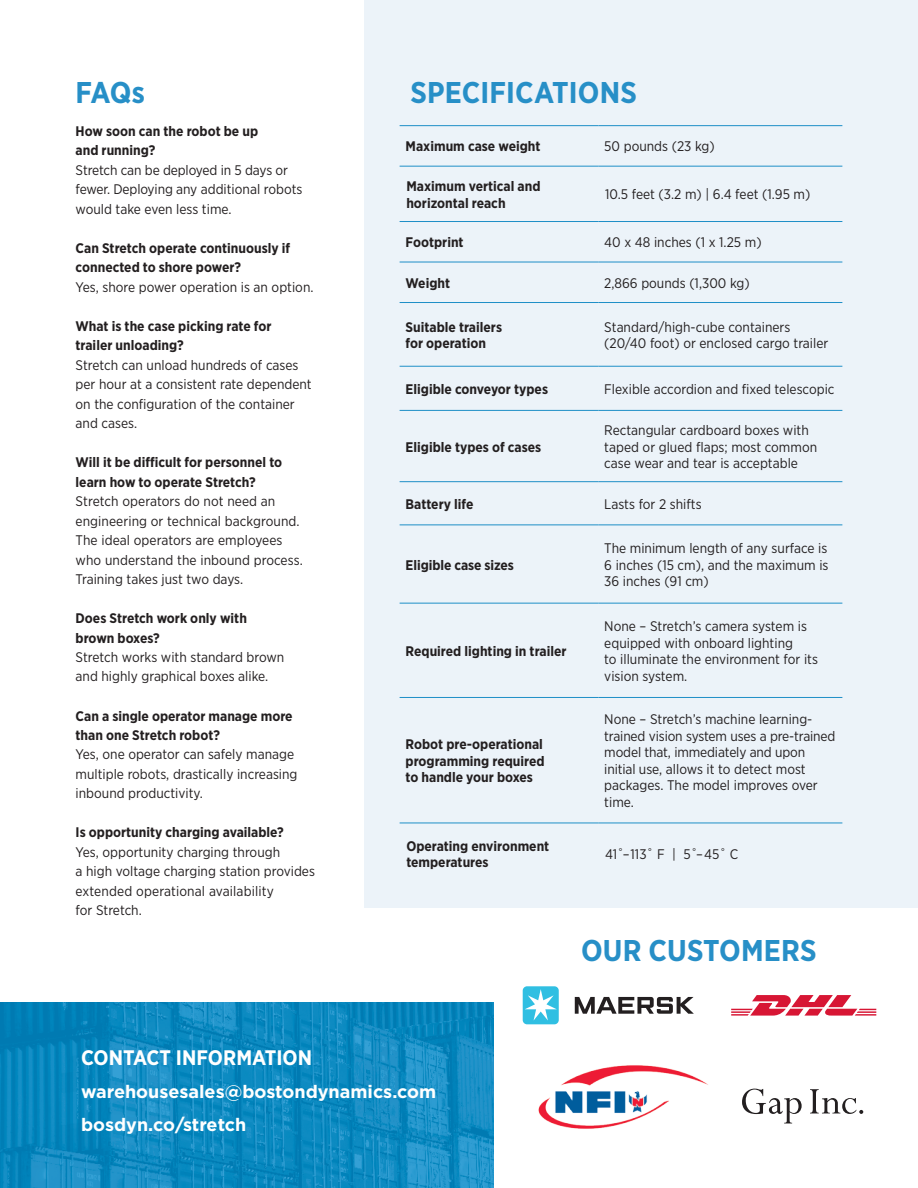
<style>
.page{position:relative;width:918px;height:1188px;background:#fff}
.page>*{position:absolute;margin:0;border:0;box-sizing:border-box;transform-origin:0 0}
.t1{font:700 30px "Gotham Narrow";letter-spacing:.005em;color:#278fc7}
.t2{font:700 21px "Gotham Narrow";color:#fff}
.t3{font:700 18px/33px "Gotham";color:#fff}
.t4{font:13.8px/19.5px "Gotham Narrow";color:#231f20}
.t5{font:700 13.8px/19.5px "Gotham Narrow";color:#231f20}
</style>
<div class="page">
<div style="left:364px;top:0;width:554px;height:907px;background:#ecf3f9"></div>
<img style="left:0;top:1002px;width:493px;height:186px">
<hr style="left:400px;top:125px;width:198px;height:1px;background:#1e8fc7">
<hr style="left:598px;top:125px;width:244px;height:1px;background:#1e8fc7">
<hr style="left:400px;top:166px;width:198px;height:1px;background:#1e8fc7">
<hr style="left:598px;top:166px;width:244px;height:1px;background:#1e8fc7">
<hr style="left:400px;top:221px;width:198px;height:1px;background:#1e8fc7">
<hr style="left:598px;top:221px;width:244px;height:1px;background:#1e8fc7">
<hr style="left:400px;top:262px;width:198px;height:1px;background:#1e8fc7">
<hr style="left:598px;top:262px;width:244px;height:1px;background:#1e8fc7">
<hr style="left:400px;top:302px;width:198px;height:1px;background:#1e8fc7">
<hr style="left:598px;top:302px;width:244px;height:1px;background:#1e8fc7">
<hr style="left:400px;top:366px;width:198px;height:1px;background:#1e8fc7">
<hr style="left:598px;top:366px;width:244px;height:1px;background:#1e8fc7">
<hr style="left:400px;top:410px;width:198px;height:1px;background:#1e8fc7">
<hr style="left:598px;top:410px;width:244px;height:1px;background:#1e8fc7">
<hr style="left:400px;top:481px;width:198px;height:1px;background:#1e8fc7">
<hr style="left:598px;top:481px;width:244px;height:1px;background:#1e8fc7">
<hr style="left:400px;top:525px;width:198px;height:1px;background:#1e8fc7">
<hr style="left:598px;top:525px;width:244px;height:1px;background:#1e8fc7">
<hr style="left:400px;top:603px;width:198px;height:1px;background:#1e8fc7">
<hr style="left:598px;top:603px;width:244px;height:1px;background:#1e8fc7">
<hr style="left:400px;top:697px;width:198px;height:1px;background:#1e8fc7">
<hr style="left:598px;top:697px;width:244px;height:1px;background:#1e8fc7">
<hr style="left:400px;top:823px;width:198px;height:1px;background:#1e8fc7">
<hr style="left:598px;top:823px;width:244px;height:1px;background:#1e8fc7">
<svg style="left:742px;top:1089px;width:60px;height:34px"></svg>
<svg style="left:810px;top:1089px;width:53px;height:25px"></svg>
<img style="left:538px;top:1065px;width:170px;height:64px">
<svg style="left:731px;top:995px;width:145px;height:21px"></svg>
<svg style="left:575px;top:997px;width:119px;height:17px"></svg>
<div style="left:523px;top:986px;width:36px;height:38px;background:#30bfe2;border-radius:4px"></div>
<svg style="left:525px;top:989px;width:32px;height:31px"></svg>
<h1 class="t1" style="left:76px;top:73px;width:71px">FAQs</h1>
<p class="t5" style="left:76px;top:121px;width:184px">How soon can the robot be up and running?</p>
<p class="t4" style="left:76px;top:160px;width:228px">Stretch can be deployed in 5 days or fewer. Deploying any additional robots would take even less time.</p>
<p class="t5" style="left:76px;top:238px;width:216px">Can Stretch operate continuously if connected to shore power?</p>
<p class="t4" style="left:76px;top:277px;width:239px">Yes, shore power operation is an option.</p>
<p class="t5" style="left:76px;top:316px;width:197px">What is the case picking rate for trailer unloading?</p>
<p class="t4" style="left:76px;top:355px;width:238px">Stretch can unload hundreds of cases per hour at a consistent rate dependent on the configuration of the container and cases.</p>
<p class="t5" style="left:76px;top:452px;width:208px">Will it be difficult for personnel to learn how to operate Stretch?</p>
<p class="t4" style="left:76px;top:491px;width:229px">Stretch operators do not need an engineering or technical background.<br>The ideal operators are employees who understand the inbound process.<br>Training takes just two days.</p>
<p class="t5" style="left:76px;top:608px;width:173px">Does Stretch work only with brown boxes?</p>
<p class="t4" style="left:76px;top:647px;width:210px">Stretch works with standard brown and highly graphical boxes alike.</p>
<p class="t5" style="left:76px;top:706px;width:219px">Can a single operator manage more than one Stretch robot?</p>
<p class="t4" style="left:76px;top:745px;width:223px">Yes, one operator can safely manage multiple robots, drastically increasing inbound productivity.</p>
<p class="t5" style="left:76px;top:823px;width:210px">Is opportunity charging available?</p>
<p class="t4" style="left:76px;top:842px;width:241px">Yes, opportunity charging through<br>a high voltage charging station provides extended operational availability<br>for Stretch.</p>
<h1 class="t1" style="left:410px;top:73px;width:228px">SPECIFICATIONS</h1>
<p class="t5" style="left:406px;top:137px;width:136px">Maximum case weight</p>
<p class="t4" style="left:604px;top:137px;width:112px">50 pounds (23 kg)</p>
<p class="t5" style="left:406px;top:178px;width:136px;line-height:16.5px">Maximum vertical and horizontal reach</p>
<p class="t4" style="left:605px;top:185px;width:207px">10.5 feet (3.2 m) | 6.4 feet (1.95 m)</p>
<p class="t5" style="left:406px;top:233px;width:60px">Footprint</p>
<p class="t4" style="left:604px;top:232px;width:159px">40 x 48 inches (1 x 1.25 m)</p>
<p class="t5" style="left:406px;top:273px;width:46px">Weight</p>
<p class="t4" style="left:604px;top:273px;width:147px">2,866 pounds (1,300 kg)</p>
<p class="t5" style="left:406px;top:318px;width:98px;line-height:16.5px">Suitable trailers for operation</p>
<p class="t4" style="left:604px;top:318px;width:226px;line-height:16.5px">Standard/high-cube containers (20/40 foot) or enclosed cargo trailer</p>
<p class="t5" style="left:406px;top:379px;width:144px">Eligible conveyor types</p>
<p class="t4" style="left:604px;top:379px;width:232px">Flexible accordion and fixed telescopic</p>
<p class="t5" style="left:406px;top:437px;width:137px">Eligible types of cases</p>
<p class="t4" style="left:604px;top:422px;width:214px;line-height:16.5px">Rectangular cardboard boxes with taped or glued flaps; most common case wear and tear is acceptable</p>
<p class="t5" style="left:406px;top:494px;width:69px">Battery life</p>
<p class="t4" style="left:604px;top:494px;width:99px">Lasts for 2 shifts</p>
<p class="t5" style="left:406px;top:555px;width:110px">Eligible case sizes</p>
<p class="t5" style="left:406px;top:641px;width:162px">Required lighting in trailer</p>
<p class="t5" style="left:406px;top:736px;width:141px;line-height:16.5px">Robot pre-operational programming required to handle your boxes</p>
<p class="t4" style="left:604px;top:540px;width:226px;line-height:16.5px;text-align:justify">The minimum length of any surface is 6 inches (15 cm), and the maximum is 36 inches (91 cm)</p>
<p class="t4" style="left:604px;top:618px;width:215px;line-height:16.5px">None – Stretch’s camera system is equipped with onboard lighting<br>to illuminate the environment for its vision system.</p>
<p class="t4" style="left:604px;top:711px;width:233px;line-height:16.5px">None – Stretch’s machine learning&shy;trained vision system uses a pre-trained model that, immediately and upon initial use, allows it to detect most packages. The model improves over time.</p>
<p class="t5" style="left:406px;top:837px;width:144px;line-height:16.5px">Operating environment temperatures</p>
<p class="t4" style="left:605px;top:844px;width:135px">41˚– 113˚ F | 5˚– 45˚ C</p>
<h1 class="t1" style="left:581px;top:931px;width:237px">OUR CUSTOMERS</h1>
<h2 class="t2" style="left:81px;top:1044px;width:233px">CONTACT INFORMATION</h2>
<h3 class="t3" style="left:81px;top:1075px;width:357px">warehousesales@bostondynamics.com bosdyn.co/stretch</h3>
</div>
